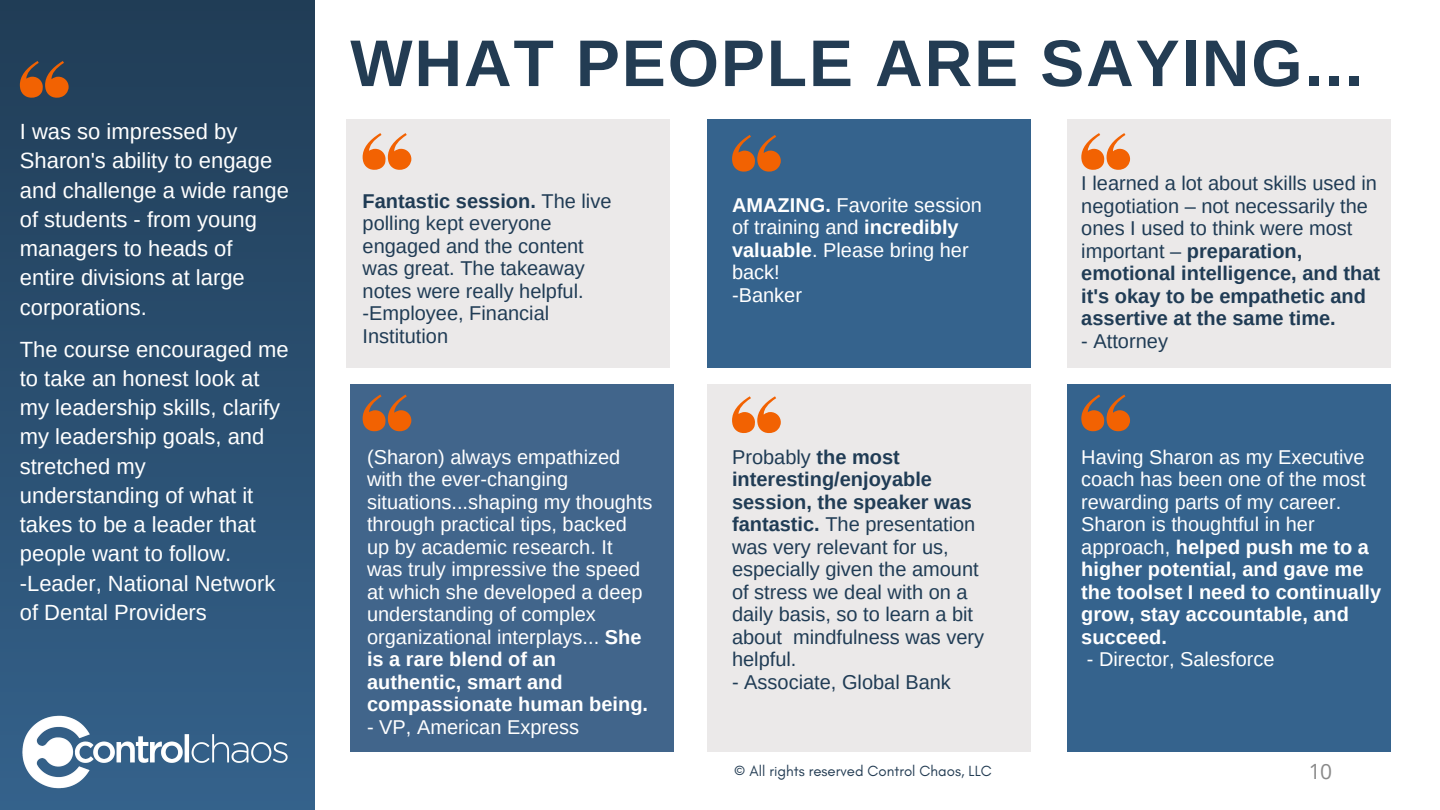
<style>
.page{position:relative;width:1440px;height:810px;background:#fff}
.page>*{position:absolute;margin:0;border:0;box-sizing:border-box;transform-origin:0 0}
.t1{font:700 66px "Arimo";letter-spacing:.03em;color:#233c53}
.t2{font:22px/29.2px "Arimo";color:#fff}
.t3{font:21px "Open Sans";color:#898989}
.t4{font:20px/22.5px "Arimo";color:#fff}
.t5{font:20px/22.5px "Arimo";color:#203c55}
.t6{font:15px "Glacial Indifference";color:#233c53}
.s1{font-weight:700}
</style>
<div class="page">
<div style="left:0;top:0;width:314px;height:810px;background:linear-gradient(to bottom,#203d56,#34628b)"></div>
<div style="left:346px;top:119px;width:324px;height:249px;background:#ebe9e9"></div>
<div style="left:707px;top:384px;width:323px;height:368px;background:#ebe9e9"></div>
<div style="left:1067px;top:119px;width:324px;height:249px;background:#ebe9e9"></div>
<div style="left:1067px;top:384px;width:324px;height:368px;background:#35638d"></div>
<div style="left:350px;top:384px;width:323px;height:368px;background:#41658b"></div>
<div style="left:707px;top:119px;width:323px;height:249px;background:#35638d"></div>
<img style="left:20px;top:713px;width:271px;height:78px">
<svg style="left:20px;top:61px;width:49px;height:37px;background:#8c512d"></svg>
<svg style="left:363px;top:133px;width:48px;height:37px"></svg>
<svg style="left:732px;top:135px;width:49px;height:37px"></svg>
<svg style="left:1081px;top:133px;width:49px;height:37px"></svg>
<svg style="left:363px;top:395px;width:48px;height:36px"></svg>
<svg style="left:732px;top:396px;width:49px;height:37px"></svg>
<svg style="left:1081px;top:395px;width:49px;height:36px"></svg>
<p class="t2" style="left:20px;top:117px;width:271px">I was so impressed by<br>Sharon's ability to engage and challenge a wide range of students - from young managers to heads of entire divisions at large corporations.</p>
<p class="t2" style="left:20px;top:334px;width:270px">The course encouraged me to take an honest look at my leadership skills, clarify my leadership goals, and stretched my understanding of what it takes to be a leader that people want to follow.</p>
<p class="t2" style="left:20px;top:568px;width:257px">-Leader, National Network of Dental Providers</p>
<p class="t1" style="left:350px;top:26px;width:1014px">WHAT PEOPLE ARE SAYING...</p>
<p class="t5" style="left:363px;top:190px;width:250px"><span class="s1">Fantastic session.</span> The live polling kept everyone engaged and the content was great. The takeaway notes were really helpful.</p>
<p class="t5" style="left:363px;top:302px;width:188px">-Employee, Financial<br>Institution</p>
<p class="t4" style="left:367px;top:445px;width:287px">(Sharon) always empathized with the ever-changing situations...shaping my thoughts through practical tips, backed up by academic research. It was truly impressive the speed at which she developed a deep understanding of complex organizational interplays... <span class="s1">She is a rare blend of an authentic, smart and compassionate human being.</span></p>
<p class="t4" style="left:367px;top:715px;width:214px">- VP, American Express</p>
<p class="t4" style="left:732px;top:194px;width:251px"><span class="s1">AMAZING.</span> Favorite session of training and <span class="s1">incredibly valuable</span>. Please bring her back!</p>
<p class="t4" style="left:732px;top:284px;width:72px">-Banker</p>
<p class="t5" style="left:732px;top:445px;width:254px">Probably <span class="s1">the most interesting/enjoyable session, the speaker was fantastic.</span> The presentation was very relevant for us, especially given the amount of stress we deal with on a daily basis, so to learn a bit about mindfulness was very helpful.</p>
<p class="t5" style="left:732px;top:670px;width:220px">- Associate, Global Bank</p>
<p class="t5" style="left:1081px;top:172px;width:300px">I learned a lot about skills used in negotiation – not necessarily the ones I used to think were most important – <span class="s1">preparation, emotional intelligence, and that it's okay to be empathetic and assertive at the same time.</span></p>
<p class="t5" style="left:1081px;top:330px;width:88px">- Attorney</p>
<p class="t4" style="left:1081px;top:445px;width:301px">Having Sharon as my Executive coach has been one of the most rewarding parts of my career.<br>Sharon is thoughtful in her approach, <span class="s1">helped push me to a higher potential, and gave me the toolset I need to continually grow, stay accountable, and succeed.</span></p>
<p class="t4" style="left:1087px;top:648px;width:189px">- Director, Salesforce</p>
<p class="t6" style="left:734px;top:761px;width:259px">© All rights reserved Control Chaos, LLC</p>
<p class="t3" style="left:1309px;top:757px;width:25px">10</p>
</div>
